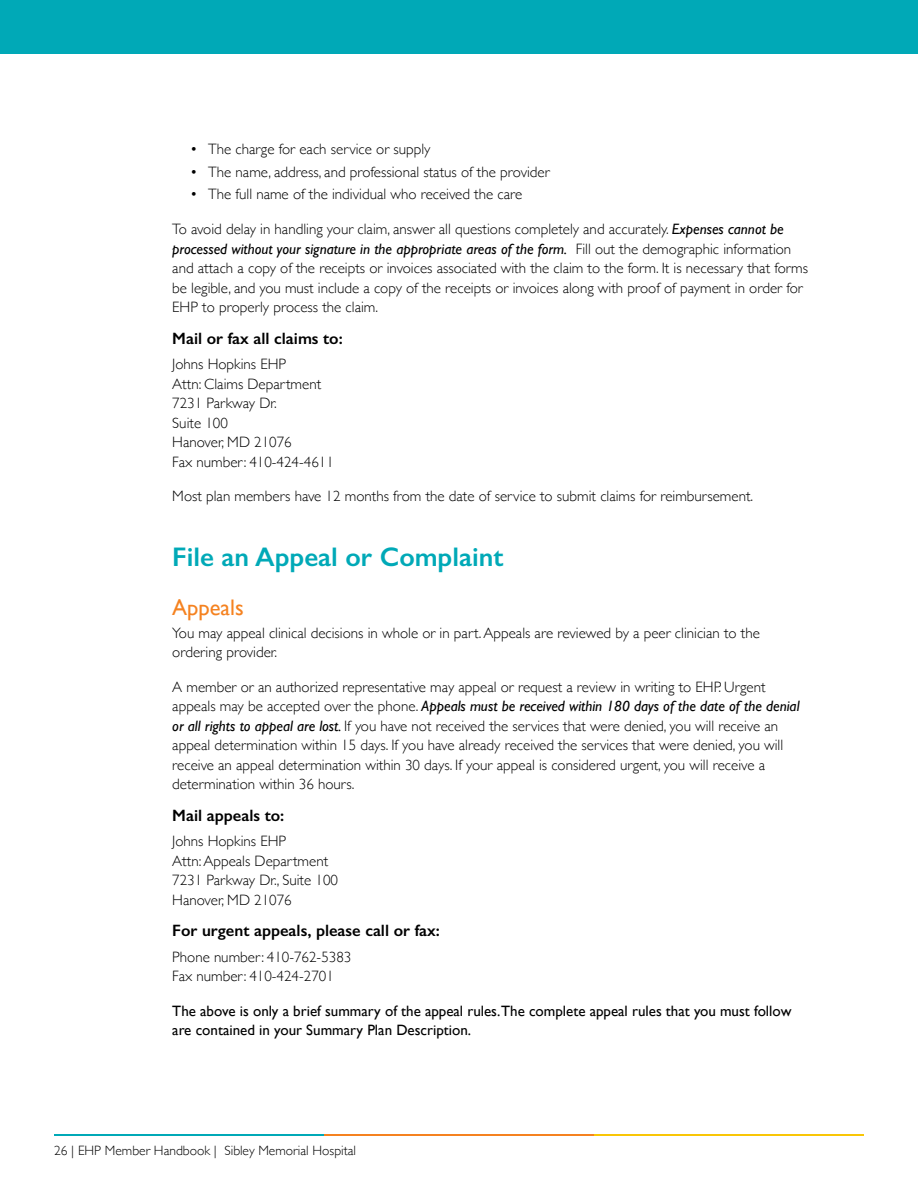
<style>
.page{position:relative;width:918px;height:1188px;background:#fff}
.page>*{position:absolute;margin:0;border:0;box-sizing:border-box;transform-origin:0 0}
.L1_Heading{font:600 27px "Gill Sans";color:#00a9b7}
.L2_Heading{font:22.5px "Gill Sans";color:#f58220}
.L4_Heading{font:600 16.5px "Gill Sans";color:#000}
.L1_Body_Text{font:300 15px/19.5px "Gill Sans";color:#000}
.L1_First_Paragraph{font:300 15px/19.5px "Gill Sans";color:#000}
.L1_Body_Text-2{font:15px/19.5px "Gill Sans";color:#000}
.t1{font:300 13.5px "Gill Sans";color:#000}
.s1{font-weight:400;font-style:italic}
</style>
<div class="page">
<div style="left:0;top:0;width:918px;height:54px;background:#00a9b7"></div>
<hr style="left:54px;top:1134px;width:270px;height:2px;background:#00a9b7">
<hr style="left:594px;top:1134px;width:270px;height:2px;background:#f9c606">
<hr style="left:324px;top:1134px;width:270px;height:2px;background:#f58220">
<p class="L1_Body_Text" style="left:190px;top:139px;width:242px">• The charge for each service or supply</p>
<p class="L1_Body_Text" style="left:190px;top:162px;width:361px">• The name, address, and professional status of the provider</p>
<p class="L1_Body_Text" style="left:190px;top:184px;width:334px">• The full name of the individual who received the care</p>
<p class="L1_Body_Text" style="left:172px;top:219px;width:637px">To avoid delay in handling your claim, answer all questions completely and accurately. <span class="s1">Expenses cannot be processed without your signature in the appropriate areas of the form.</span> Fill out the demographic information and attach a copy of the receipts or invoices associated with the claim to the form. It is necessary that forms be legible, and you must include a copy of the receipts or invoices along with proof of payment in order for EHP to properly process the claim.</p>
<p class="L4_Heading" style="left:172px;top:328px;width:172px">Mail or fax all claims to:</p>
<p class="L1_First_Paragraph" style="left:172px;top:354px;width:115px">Johns Hopkins EHP</p>
<p class="L1_First_Paragraph" style="left:172px;top:373px;width:150px">Attn: Claims Department</p>
<p class="L1_First_Paragraph" style="left:172px;top:393px;width:106px">7231 Parkway Dr.</p>
<p class="L1_First_Paragraph" style="left:172px;top:412px;width:57px">Suite 100</p>
<p class="L1_First_Paragraph" style="left:172px;top:432px;width:121px">Hanover, MD 21076</p>
<p class="L1_First_Paragraph" style="left:172px;top:451px;width:163px">Fax number: 410-424-4611</p>
<p class="L1_Body_Text" style="left:172px;top:486px;width:582px">Most plan members have 12 months from the date of service to submit claims for reimbursement.</p>
<p class="L1_Heading" style="left:172px;top:540px;width:333px">File an Appeal or Complaint</p>
<p class="L2_Heading" style="left:172px;top:594px;width:73px">Appeals</p>
<p class="L1_First_Paragraph" style="left:172px;top:622px;width:589px">You may appeal clinical decisions in whole or in part. Appeals are reviewed by a peer clinician to the ordering provider.</p>
<p class="L1_Body_Text" style="left:172px;top:676px;width:629px">A member or an authorized representative may appeal or request a review in writing to EHP. Urgent appeals may be accepted over the phone. <span class="s1">Appeals must be received within 180 days of the date of the denial or all rights to appeal are lost.</span> If you have not received the services that were denied, you will receive an appeal determination within 15 days. If you have already received the services that were denied, you will receive an appeal determination within 30 days. If your appeal is considered urgent, you will receive a determination within 36 hours.</p>
<p class="L4_Heading" style="left:172px;top:805px;width:114px">Mail appeals to:</p>
<p class="L1_First_Paragraph" style="left:172px;top:831px;width:115px">Johns Hopkins EHP</p>
<p class="L1_First_Paragraph" style="left:172px;top:850px;width:158px">Attn: Appeals Department</p>
<p class="L1_First_Paragraph" style="left:172px;top:870px;width:167px">7231 Parkway Dr., Suite 100</p>
<p class="L1_First_Paragraph" style="left:172px;top:889px;width:121px">Hanover, MD 21076</p>
<p class="L4_Heading" style="left:172px;top:921px;width:269px">For urgent appeals, please call or fax:</p>
<p class="L1_First_Paragraph" style="left:172px;top:946px;width:181px">Phone number: 410-762-5383</p>
<p class="L1_First_Paragraph" style="left:172px;top:966px;width:163px">Fax number: 410-424-2701</p>
<p class="L1_Body_Text-2" style="left:172px;top:1001px;width:621px">The above is only a brief summary of the appeal rules.The complete appeal rules that you must follow are contained in your Summary Plan Description.</p>
<p class="t1" style="left:54px;top:1140px;width:304px">26 | EHP Member Handbook | Sibley Memorial Hospital</p>
</div>
